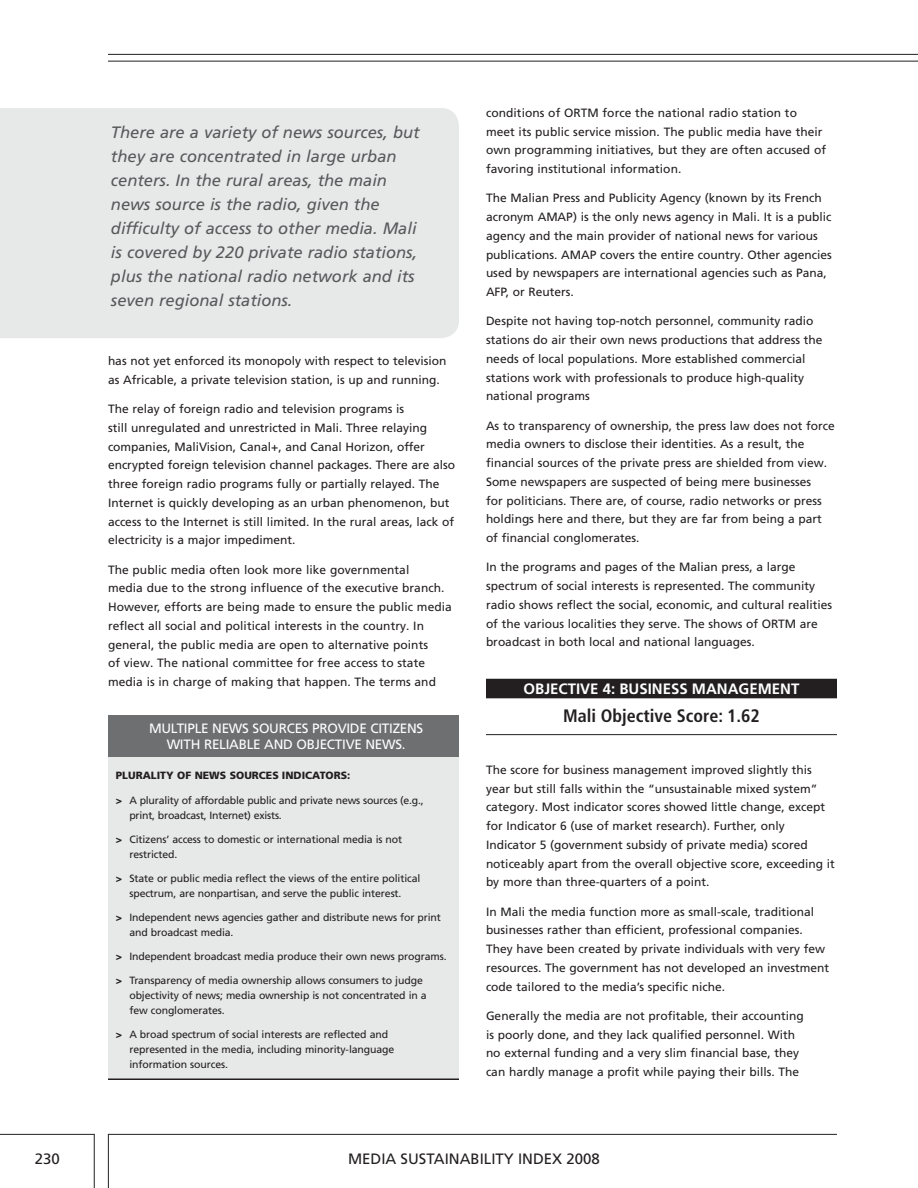
<style>
.page{position:relative;width:918px;height:1188px;background:#fff}
.page>*{position:absolute;margin:0;border:0;box-sizing:border-box;transform-origin:0 0}
.t1{font:700 condensed 18px "Frutiger";color:#231f20}
.t2{font:italic 16.5px/24px "Frutiger LT Pro";color:#58595b}
.t3{font:15px "Frutiger LT Pro";color:#231f20}
.t4{font:700 15px "Frutiger LT Pro";color:#fff}
.t5{font:13.5px "Frutiger LT Pro";color:#fff}
.t6{font:12px/18.8px "Frutiger LT Pro";color:#231f20}
.t7{font:10.5px/15px "Frutiger LT Pro";letter-spacing:-.01em;color:#231f20}
.t8{font:900 10.5px "Frutiger";color:#231f20}
.s1{font-family:"Frutiger";font-weight:900}
</style>
<div class="page">
<hr style="left:108px;top:1134px;width:729px;height:1px;background:#231f20">
<hr style="left:0;top:1134px;width:94px;height:1px;background:#231f20">
<hr style="left:94px;top:1134px;width:1px;height:54px;background:#231f20">
<hr style="left:108px;top:1134px;width:1px;height:54px;background:#231f20">
<hr style="left:108px;top:61px;width:810px;height:1px;background:#231f20">
<hr style="left:108px;top:54px;width:810px;height:1px;background:#231f20">
<div style="left:486px;top:679px;width:351px;height:15px;background:#231f20"></div>
<div style="left:486px;top:693px;width:351px;height:5px;background:#231f20"></div>
<hr style="left:486px;top:734px;width:351px;height:1px;background:#231f20">
<div style="left:108px;top:749px;width:351px;height:330px;background:#e7e8e8"></div>
<div style="left:108px;top:715px;width:351px;height:42px;background:#6d6f71"></div>
<hr style="left:108px;top:1078px;width:351px;height:2px;background:#231f20">
<div style="left:0;top:108px;width:459px;height:230px;background:#e7e8e8"></div>
<p class="t2" style="left:111px;top:121px;width:310px">There are a variety of news sources, but they are concentrated in large urban centers. In the rural areas, the main news source is the radio, given the difficulty of access to other media. Mali is covered by 220 private radio stations, plus the national radio network and its seven regional stations.</p>
<p class="t6" style="left:108px;top:352px;width:340px">has not yet enforced its monopoly with respect to television as Africable, a private television station, is up and running.</p>
<p class="t6" style="left:108px;top:400px;width:349px">The relay of foreign radio and television programs is<br>still unregulated and unrestricted in Mali. Three relaying companies, MaliVision, Canal+, and Canal Horizon, offer encrypted foreign television channel packages. There are also three foreign radio programs fully or partially relayed. The Internet is quickly developing as an urban phenomenon, but access to the Internet is still limited. In the rural areas, lack of electricity is a major impediment.</p>
<p class="t6" style="left:108px;top:560px;width:345px">The public media often look more like governmental<br>media due to the strong influence of the executive branch.<br>However, efforts are being made to ensure the public media reflect all social and political interests in the country. In general, the public media are open to alternative points<br>of view. The national committee for free access to state media is in charge of making that happen. The terms and</p>
<p class="t5" style="left:149px;top:720px;width:15px">Multiple</p>
<p class="t5" style="left:212px;top:720px;width:3px">news</p>
<p class="t5" style="left:253px;top:720px;width:2px">sources</p>
<p class="t5" style="left:312px;top:720px;width:4px">pro</p>
<p class="t5" style="left:338px;top:720px;width:11px">vide</p>
<p class="t5" style="left:370px;top:720px;width:2px">citizens</p>
<p class="t5" style="left:167px;top:737px;width:5px">with</p>
<p class="t5" style="left:204px;top:737px;width:2px">reliable</p>
<p class="t5" style="left:264px;top:737px;width:5px">and</p>
<p class="t5" style="left:297px;top:737px;width:3px">objecti</p>
<p class="t5" style="left:346px;top:737px;width:23px">ve news</p>
<p class="t5" style="left:402px;top:737px;width:5px">.</p>
<p class="t8" style="left:116px;top:769px;width:236px">PLURALITY OF NEWS SOURCES INDICATORS:</p>
<p class="t7" style="left:129px;top:793px;width:296px;text-indent:-14px"><span class="s1">&gt;</span> A plurality of affordable public and private news sources (e.g., print, broadcast, Internet) exists.</p>
<p class="t7" style="left:129px;top:832px;width:274px;text-indent:-14px"><span class="s1">&gt;</span> Citizens’ access to domestic or international media is not restricted.</p>
<p class="t7" style="left:116px;top:871px;width:306px;text-align:center"><span class="s1">&gt;</span> State or public media reflect the views of the entire political spectrum, are nonpartisan, and serve the public interest.</p>
<p class="t7" style="left:129px;top:910px;width:313px;text-indent:-14px"><span class="s1">&gt;</span> Independent news agencies gather and distribute news for print and broadcast media.</p>
<p class="t7" style="left:116px;top:949px;width:332px"><span class="s1">&gt;</span> Independent broadcast media produce their own news programs.</p>
<p class="t7" style="left:129px;top:973px;width:299px;text-indent:-14px"><span class="s1">&gt;</span> Transparency of media ownership allows consumers to judge objectivity of news; media ownership is not concentrated in a few conglomerates.</p>
<p class="t7" style="left:129px;top:1027px;width:266px;text-indent:-14px"><span class="s1">&gt;</span> A broad spectrum of social interests are reflected and represented in the media, including minority-language information sources.</p>
<p class="t6" style="left:486px;top:104px;width:342px">conditions of ORTM force the national radio station to meet its public service mission. The public media have their own programming initiatives, but they are often accused of favoring institutional information.</p>
<p class="t6" style="left:486px;top:189px;width:347px">The Malian Press and Publicity Agency (known by its French acronym AMAP) is the only news agency in Mali. It is a public agency and the main provider of national news for various publications. AMAP covers the entire country. Other agencies used by newspapers are international agencies such as Pana, AFP, or Reuters.</p>
<p class="t6" style="left:486px;top:312px;width:338px">Despite not having top-notch personnel, community radio stations do air their own news productions that address the needs of local populations. More established commercial stations work with professionals to produce high-quality national programs</p>
<p class="t6" style="left:486px;top:416px;width:350px">As to transparency of ownership, the press law does not force media owners to disclose their identities. As a result, the financial sources of the private press are shielded from view.<br>Some newspapers are suspected of being mere businesses<br>for politicians. There are, of course, radio networks or press holdings here and there, but they are far from being a part of financial conglomerates.</p>
<p class="t6" style="left:486px;top:558px;width:348px">In the programs and pages of the Malian press, a large spectrum of social interests is represented. The community radio shows reflect the social, economic, and cultural realities of the various localities they serve. The shows of ORTM are broadcast in both local and national languages.</p>
<p class="t4" style="left:524px;top:680px;width:21px">OBJECTIVE</p>
<p class="t4" style="left:603px;top:680px;width:36px">4: BUSINESS</p>
<p class="t4" style="left:692px;top:680px;width:26px">MANAGEMENT</p>
<h1 class="t1" style="left:563px;top:705px;width:198px">Mali Objective Score: 1.62</h1>
<p class="t6" style="left:486px;top:761px;width:350px">The score for business management improved slightly this year but still falls within the “unsustainable mixed system” category. Most indicator scores showed little change, except for Indicator 6 (use of market research). Further, only Indicator 5 (government subsidy of private media) scored noticeably apart from the overall objective score, exceeding it by more than three-quarters of a point.</p>
<p class="t6" style="left:486px;top:902px;width:345px">In Mali the media function more as small-scale, traditional businesses rather than efficient, professional companies.<br>They have been created by private individuals with very few resources. The government has not developed an investment code tailored to the media’s specific niche.</p>
<p class="t6" style="left:486px;top:1006px;width:319px">Generally the media are not profitable, their accounting is poorly done, and they lack qualified personnel. With no external funding and a very slim financial base, they can hardly manage a profit while paying their bills. The</p>
<p class="t3" style="left:35px;top:1150px;width:27px">230</p>
<p class="t3" style="left:348px;top:1150px;width:253px">MEDIA SUSTAINABILITY INDEX 2008</p>
</div>
